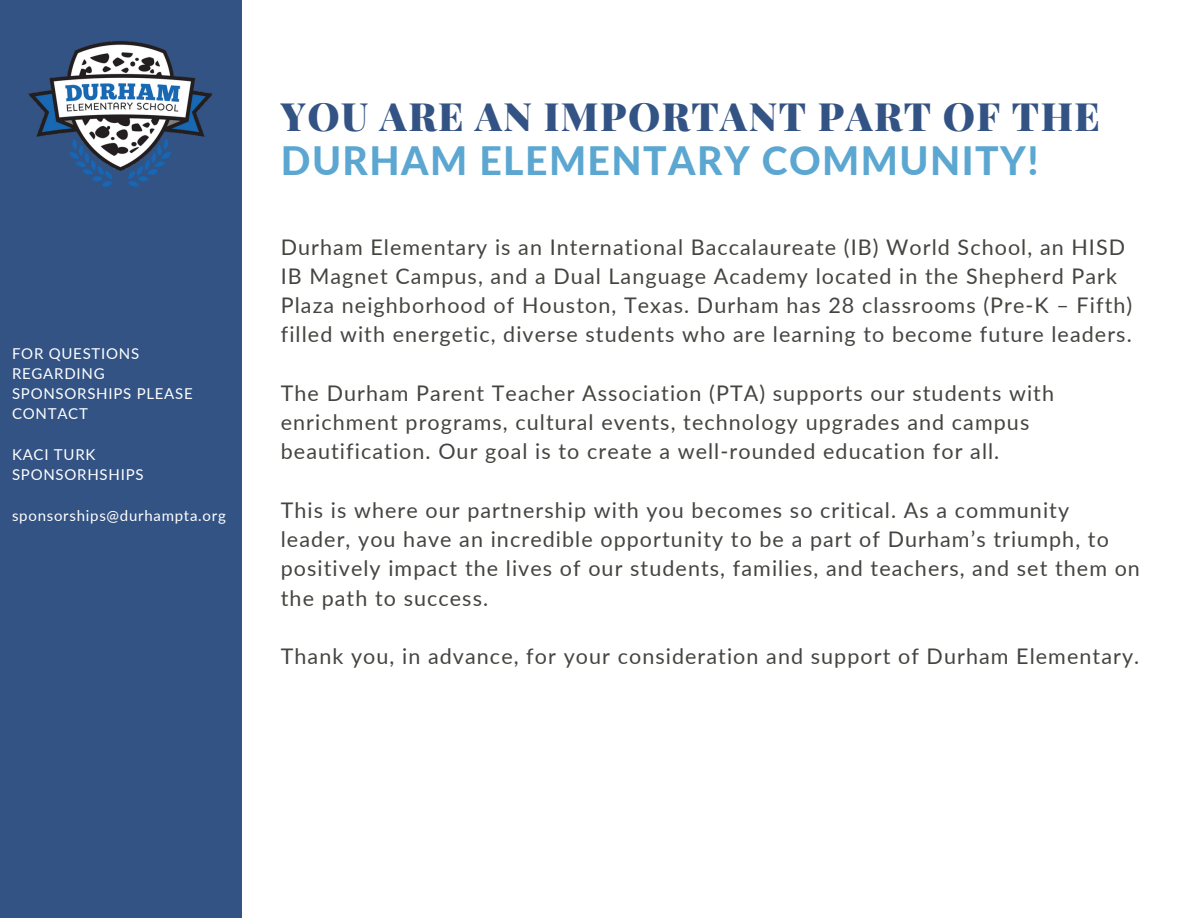
<style>
.page{position:relative;width:1188px;height:918px;background:#fff}
.page>*{position:absolute;margin:0;border:0;box-sizing:border-box;transform-origin:0 0}
.t1{font:900 39.15px/43.8px "Playfair Display";letter-spacing:.035em;color:#335384}
.t2{font:21.45px/29.2px "Lato";letter-spacing:.05em;color:#444440}
.t3{font:15px/20.2px "Lato";letter-spacing:.05em;color:#fff}
.s1{font-family:"Lato";font-weight:800;color:#5ba7d1}
</style>
<div class="page">
<div style="left:0;top:0;width:242px;height:918px;background:#335384"></div>
<img style="left:28px;top:41px;width:185px;height:146px">
<h2 class="t3" style="left:12px;top:343px;width:182px">FOR QUESTIONS<br>REGARDING<br>SPONSORSHIPS PLEASE<br>CONTACT</h2>
<h2 class="t3" style="left:12px;top:444px;width:133px">KACI TURK<br>SPONSORHSHIPS</h2>
<h2 class="t3" style="left:12px;top:505px;width:215px">sponsorships@durhampta.org</h2>
<h3 class="t1" style="left:281px;top:93px;width:821px">YOU ARE AN IMPORTANT PART OF THE<br><span class="s1">DURHAM ELEMENTARY COMMUNITY!</span></h3>
<h3 class="t2" style="left:281px;top:232px;width:853px">Durham Elementary is an International Baccalaureate (IB) World School, an HISD IB Magnet Campus, and a Dual Language Academy located in the Shepherd Park Plaza neighborhood of Houston, Texas. Durham has 28 classrooms (Pre-K – Fifth) filled with energetic, diverse students who are learning to become future leaders.</h3>
<p class="t2" style="left:281px;top:378px;width:775px">The Durham Parent Teacher Association (PTA) supports our students with enrichment programs, cultural events, technology upgrades and campus beautification. Our goal is to create a well-rounded education for all.</p>
<h1 class="t2" style="left:281px;top:495px;width:861px">This is where our partnership with you becomes so critical. As a community leader, you have an incredible opportunity to be a part of Durham’s triumph, to positively impact the lives of our students, families, and teachers, and set them on the path to success.</h1>
<h2 class="t2" style="left:281px;top:641px;width:860px">Thank you, in advance, for your consideration and support of Durham Elementary.</h2>
</div>
